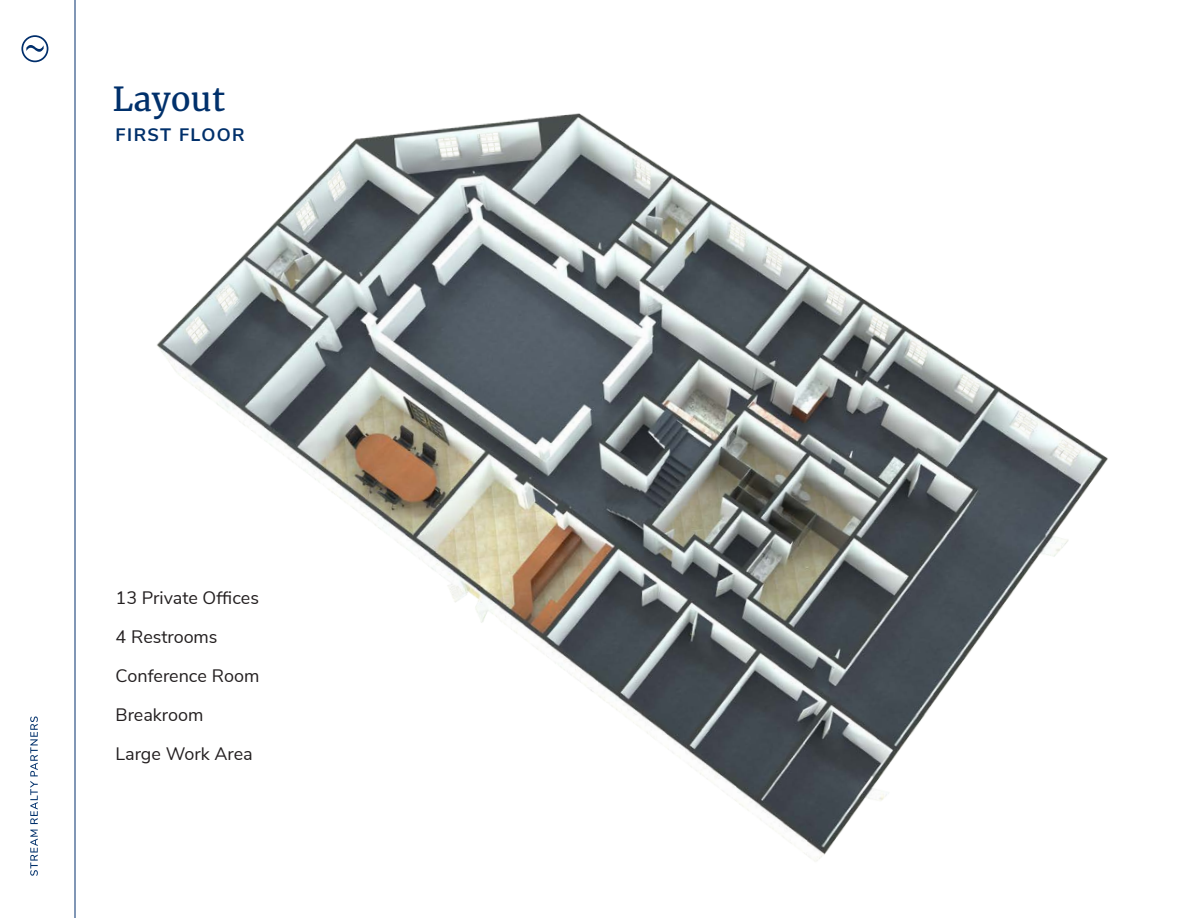
<style>
.page{position:relative;width:1188px;height:918px;background:#fff}
.page>*{position:absolute;margin:0;border:0;box-sizing:border-box;transform-origin:0 0}
.t1{font:33px "Merriweather";color:#00306b}
.t2{font:18px "Nunito Sans";color:#231f20}
.t3{font:700 18px "Nunito Sans";letter-spacing:.08em;color:#00306b}
</style>
<div class="page">
<img style="left:157px;top:113px;width:951px;height:749px">
<svg style="left:21px;top:35px;width:27px;height:27px"></svg>
<svg style="left:30px;top:830px;width:8px;height:46px"></svg>
<svg style="left:30px;top:717px;width:8px;height:107px"></svg>
<hr style="left:74px;top:0;width:2px;height:918px;background:#8096b5">
<p class="t1" style="left:113px;top:79px;width:114px">Layout</p>
<p class="t3" style="left:116px;top:122px;width:131px">FIRST FLOOR</p>
<p class="t2" style="left:116px;top:585px;width:145px">13 Private Offices</p>
<p class="t2" style="left:116px;top:624px;width:104px">4 Restrooms</p>
<p class="t2" style="left:116px;top:663px;width:145px">Conference Room</p>
<p class="t2" style="left:116px;top:702px;width:89px">Breakroom</p>
<p class="t2" style="left:116px;top:741px;width:139px">Large Work Area</p>
</div>
